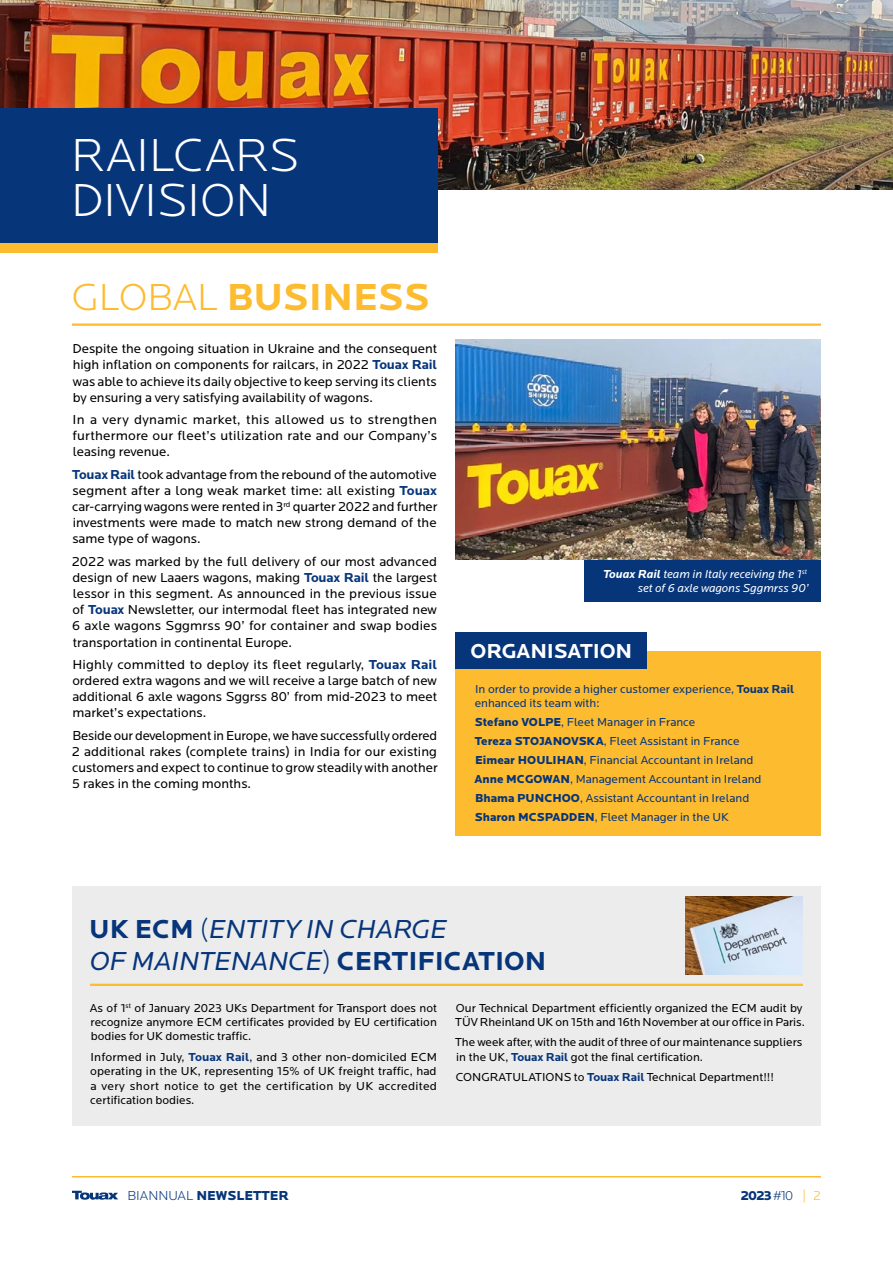
<style>
.page{position:relative;width:893px;height:1263px;background:#fff}
.page>*{position:absolute;margin:0;border:0;box-sizing:border-box;transform-origin:0 0}
.t1{font:300 48px/45px "Locator";color:#fff}
.t2{font:700 39px "Locator";color:#fdbb30}
.t3{font:italic 27px/32.4px "Locator";color:#06357a}
.t4{font:700 21px "Locator";letter-spacing:-.01em;color:#fff}
.t5{font:13.5px/16.2px "Locator";color:#000;text-align:justify}
.t6{font:900 13.5px "Locator";color:#06357a}
.t7{font:12px/14.4px "Locator";color:#000;text-align:justify}
.t8{font:12px/18.9px "Locator";color:#06357a}
.t9{font:italic 12px/14.4px "Locator";color:#fff;text-align:right}
.s1{font-weight:300}
.s2{font-weight:700;color:#06357a}
.s3{font-weight:700}
.s4{font-weight:900}
.s5{font-weight:700;font-style:normal}
.s6{font-weight:300;font-style:normal}
.s7{font-weight:300;color:#fdbb30}
</style>
<div class="page">
<svg style="left:72px;top:1191px;width:46px;height:9px"></svg>
<hr style="left:72px;top:323px;width:749px;height:3px;background:#fdbb30">
<div style="left:585px;top:550px;width:236px;height:52px;background:#06357a"></div>
<img style="left:455px;top:340px;width:366px;height:220px">
<div style="left:455px;top:651px;width:366px;height:185px;background:#fdbb30"></div>
<div style="left:455px;top:633px;width:192px;height:36px;background:#06357a"></div>
<div style="left:72px;top:887px;width:749px;height:239px;background:#ececed"></div>
<hr style="left:90px;top:984px;width:713px;height:2px;background:#fdbb30">
<img style="left:0;top:0;width:893px;height:189px">
<div style="left:0;top:108px;width:437px;height:135px;background:#06357a"></div>
<div style="left:0;top:243px;width:437px;height:9px;background:#fdbb30"></div>
<img style="left:686px;top:896px;width:117px;height:78px">
<hr style="left:72px;top:1176px;width:749px;height:1px;background:#fdbb30">
<h1 class="t1" style="left:71px;top:133px;width:229px">RAILCARS<br>DIVISION</h1>
<h2 class="t2" style="left:72px;top:275px;width:359px"><span class="s1">GLOBAL</span> BUSINESS</h2>
<p class="t5" style="left:73px;top:341px;width:366px">Despite the ongoing situation in Ukraine and the consequent high inflation on components for railcars, in 2022 <span class="s2">Touax Rail </span>was able to achieve its daily objective to keep serving its clients by ensuring a very satisfying availability of wagons.</p>
<p class="t5" style="left:72px;top:412px;width:366px">In a very dynamic market, this allowed us to strengthen furthermore our fleet’s utilization rate and our Company’s leasing revenue.</p>
<p class="t5" style="left:72px;top:466px;width:367px"><span class="s2">Touax Rail</span> took advantage from the rebound of the automotive segment after a long weak market time: all existing <span class="s2">Touax </span>car-carrying wagons were rented in 3<sup>rd</sup> quarter 2022 and further investments were made to match new strong demand of the same type of wagons.</p>
<p class="t5" style="left:72px;top:553px;width:367px">2022 was marked by the full delivery of our most advanced design of new Laaers wagons, making <span class="s2">Touax Rail</span> the largest lessor in this segment. As announced in the previous issue of <span class="s2">Touax</span> Newsletter, our intermodal fleet has integrated new 6 axle wagons Sggmrss 90’ for container and swap bodies transportation in continental Europe.</p>
<p class="t5" style="left:72px;top:656px;width:366px">Highly committed to deploy its fleet regularly, <span class="s2">Touax Rail </span>ordered extra wagons and we will receive a large batch of new additional 6 axle wagons Sggrss 80’ from mid-2023 to meet market’s expectations.</p>
<p class="t5" style="left:72px;top:727px;width:367px">Beside our development in Europe, we have successfully ordered 2 additional rakes (complete trains) in India for our existing customers and expect to continue to grow steadily with another 5 rakes in the coming months.</p>
<p class="t9" style="left:603px;top:567px;width:207px"><span class="s3">Touax Rail</span> team in Italy receiving the 1<sup>st </sup>set of 6 axle wagons Sggmrss 90’</p>
<h3 class="t4" style="left:471px;top:639px;width:163px">ORGANISATION</h3>
<p class="t8" style="left:475px;top:682px;width:321px;line-height:14.4px">In order to provide a higher customer experience, <span class="s3">Touax Rail </span>enhanced its team with:</p>
<p class="t8" style="left:474px;top:713px;width:289px"><span class="s4">Stefano VOLPE</span>, Fleet Manager in France<br><span class="s4">Tereza STOJANOVSKA</span>, Fleet Assistant in France <span class="s4">Eimear HOULIHAN</span>, Financial Accountant in Ireland <span class="s4">Anne MCGOWAN</span>, Management Accountant in Ireland <span class="s4">Bhama PUNCHOO</span>, Assistant Accountant in Ireland <span class="s4">Sharon MCSPADDEN</span>, Fleet Manager in the UK</p>
<h3 class="t3" style="left:89px;top:913px;width:458px"><span class="s5">UK ECM</span> <span class="s6">(</span>ENTITY IN CHARGE<br>OF MAINTENANCE<span class="s6">)</span> <span class="s5">CERTIFICATION</span></h3>
<p class="t7" style="left:90px;top:1000px;width:349px">As of 1<sup>st</sup> of January 2023 UKs Department for Transport does not recognize anymore ECM certificates provided by EU certification bodies for UK domestic traffic.</p>
<p class="t7" style="left:90px;top:1050px;width:348px">Informed in July, <span class="s2">Touax Rail</span>, and 3 other non-domiciled ECM operating in the UK, representing 15% of UK freight traffic, had a very short notice to get the certification by UK accredited certification bodies.</p>
<p class="t7" style="left:455px;top:1000px;width:351px">Our Technical Department efficiently organized the ECM audit by<br>TÜV Rheinland UK on 15th and 16th November at our office in Paris.</p>
<p class="t7" style="left:455px;top:1035px;width:349px">The week after, with the audit of three of our maintenance suppliers in the UK, <span class="s2">Touax Rail</span> got the final certification.</p>
<p class="t7" style="left:456px;top:1070px;width:320px">CONGRATULATIONS to <span class="s2">Touax Rail</span> Technical Department!!!</p>
<p class="t6" style="left:127px;top:1187px;width:163px"><span class="s1">BIANNUAL</span> NEWSLETTER</p>
<p class="t6" style="left:740px;top:1187px;width:82px">2023 <span class="s1">#10</span> <span class="s7">| 2</span></p>
</div>
